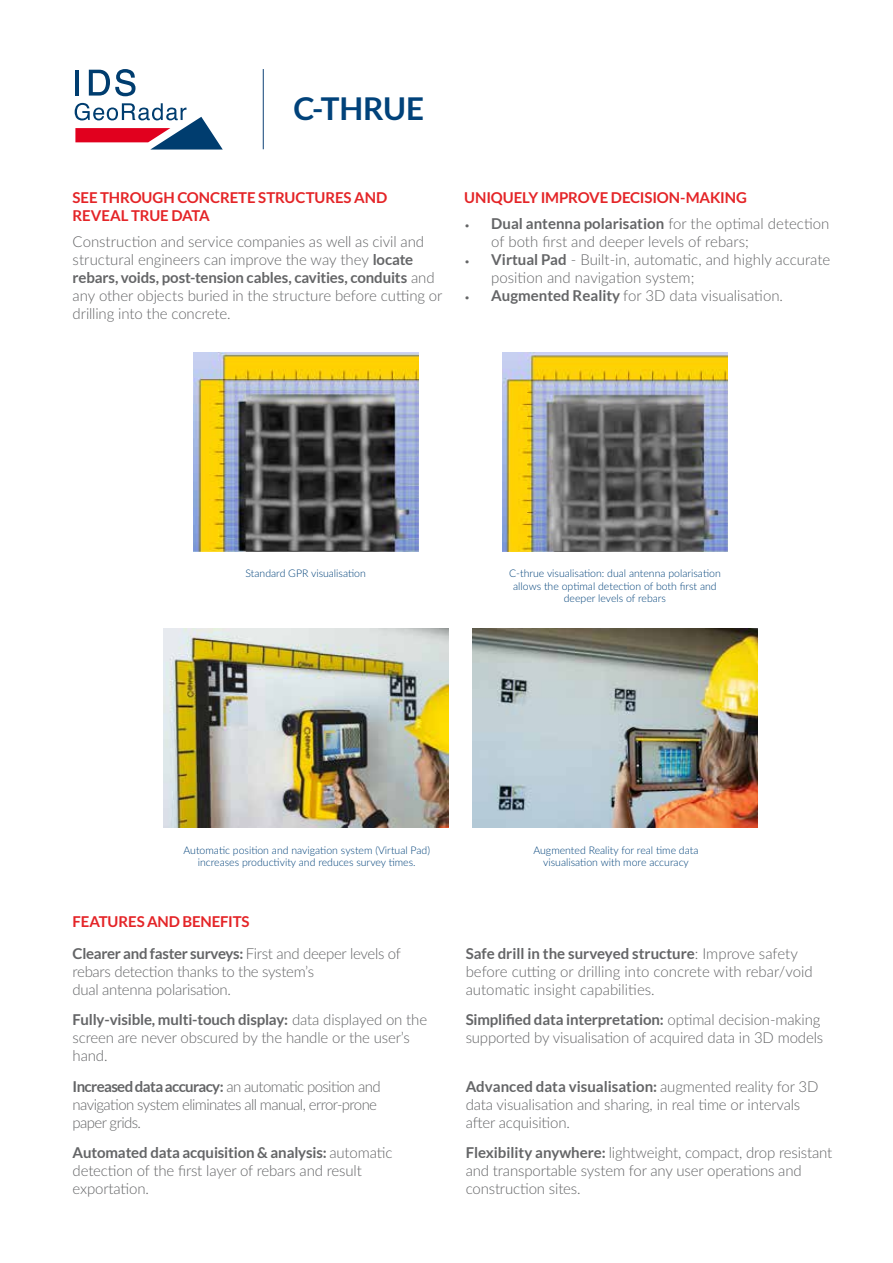
<style>
.page{position:relative;width:893px;height:1263px;background:#fff}
.page>*{position:absolute;margin:0;border:0;box-sizing:border-box;transform-origin:0 0}
.t1{font:700 31.5px "Lato";color:#01427a}
.t2{font:300 15px/18px "Lato";letter-spacing:-.01em;color:#646567}
.t3{font:300 15px/18px "Lato";letter-spacing:-.04em;color:#646567}
.t4{font:700 15px/18px "Lato";letter-spacing:-.005em;color:#e42427}
.t5{font:300 10.5px/12.6px "Lato";color:#01427a;text-align:center}
.s1{font-weight:700}
.s2{font-size:10.5px}
</style>
<div class="page">
<svg style="left:89px;top:69px;width:47px;height:27px"></svg>
<hr style="left:75px;top:70px;width:4px;height:26px;background:#003d6f">
<svg style="left:75px;top:103px;width:148px;height:47px"></svg>
<hr style="left:263px;top:69px;width:1px;height:80px;background:#0d4176">
<img style="left:164px;top:629px;width:284px;height:198px">
<img style="left:193px;top:352px;width:225px;height:199px">
<img style="left:503px;top:352px;width:224px;height:199px">
<img style="left:473px;top:629px;width:284px;height:198px">
<h1 class="t1" style="left:293px;top:90px;width:132px">C-THRUE</h1>
<p class="t4" style="left:73px;top:188px;width:316px">SEE THROUGH CONCRETE STRUCTURES AND<br>REVEAL TRUE DATA</p>
<p class="t2" style="left:73px;top:232px;width:371px">Construction and service companies as well as civil and structural engineers can improve the way they <span class="s1">locate rebars, voids, post-tension cables, cavities, conduits</span> and any other objects buried in the structure before cutting or drilling into the concrete.</p>
<p class="t4" style="left:464px;top:188px;width:284px">UNIQUELY IMPROVE DECISION-MAKING</p>
<p class="t2" style="left:491px;top:214px;width:340px;text-indent:-27px"><span class="s2">•</span> <span class="s1">Dual antenna polarisation</span> for the optimal detection of both first and deeper levels of rebars;</p>
<p class="t2" style="left:491px;top:250px;width:341px;text-indent:-27px"><span class="s2">•</span> <span class="s1">Virtual Pad</span> - Built-in, automatic, and highly accurate position and navigation system;</p>
<p class="t2" style="left:464px;top:286px;width:320px"><span class="s2">•</span> <span class="s1">Augmented Reality</span> for 3D data visualisation.</p>
<p class="t5" style="left:246px;top:567px;width:122px">Standard GPR visualisation</p>
<p class="t5" style="left:509px;top:567px;width:213px">C-thrue visualisation: dual antenna polarisation allows the optimal detection of both first and deeper levels of rebars</p>
<p class="t5" style="left:183px;top:843px;width:248px">Automatic position and navigation system (Virtual Pad) increases productivity and reduces survey times.</p>
<p class="t4" style="left:73px;top:912px;width:178px">FEATURES AND BENEFITS</p>
<p class="t5" style="left:533px;top:843px;width:167px">Augmented Reality for real time data visualisation with more accuracy</p>
<p class="t2" style="left:73px;top:944px;width:330px"><span class="s1">Clearer and faster surveys:</span> First and deeper levels of rebars detection thanks to the system’s<br>dual antenna polarisation.</p>
<p class="t2" style="left:466px;top:944px;width:348px"><span class="s1">Safe drill in the surveyed structure</span>: Improve safety before cutting or drilling into concrete with rebar/void automatic insight capabilities.</p>
<p class="t2" style="left:73px;top:1010px;width:356px"><span class="s1">Fully-visible, multi-touch display:</span> data displayed on the screen are never obscured by the handle or the user’s hand.</p>
<p class="t2" style="left:466px;top:1010px;width:359px"><span class="s1">Simplified data interpretation:</span> optimal decision-making supported by visualisation of acquired data in 3D models</p>
<p class="t3" style="left:73px;top:1077px;width:310px"><span class="s1">Increased data accuracy:</span> an automatic position and navigation system eliminates all manual, error-prone paper grids.</p>
<p class="t2" style="left:466px;top:1077px;width:354px"><span class="s1">Advanced data visualisation:</span> augmented reality for 3D data visualisation and sharing, in real time or intervals after acquisition.</p>
<p class="t2" style="left:73px;top:1143px;width:321px"><span class="s1">Automated data acquisition &amp; analysis:</span> automatic detection of the first layer of rebars and result exportation.</p>
<p class="t2" style="left:466px;top:1143px;width:368px"><span class="s1">Flexibility anywhere:</span> lightweight, compact, drop resistant and transportable system for any user operations and construction sites.</p>
</div>
